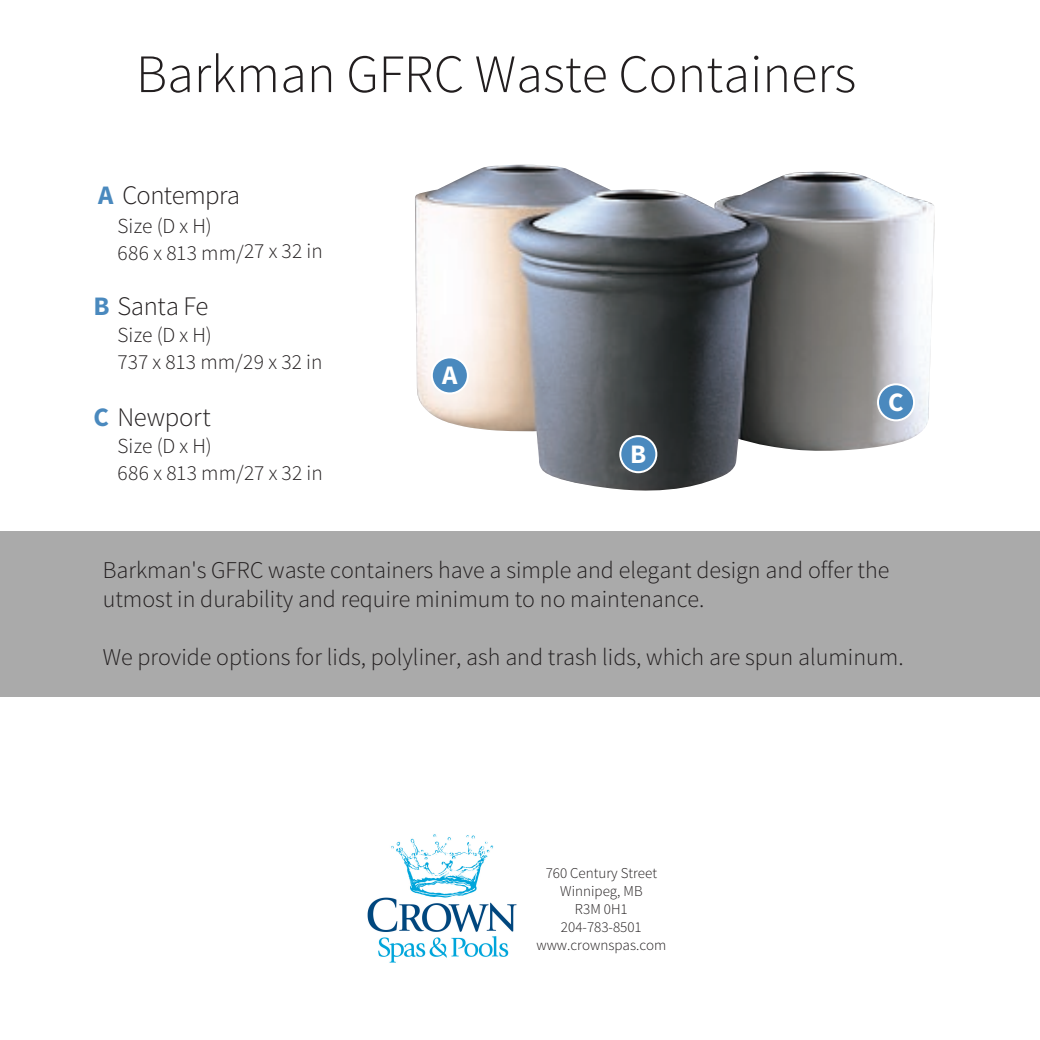
<style>
.page{position:relative;width:1040px;height:1040px;background:#fff}
.page>*{position:absolute;margin:0;border:0;box-sizing:border-box;transform-origin:0 0}
.t1{font:300 54px "Source Sans Pro";color:#221e1f}
.t2{font:300 26.7px "Source Sans Pro";letter-spacing:-.015em;color:#231f20}
.Key_Letter{font:700 26.7px "Source Sans Pro";color:#fff}
.t3{font:300 24px/28.8px "Source Sans Pro";color:#221e1f}
.Size__Indent{font:300 21.3px "Source Sans Pro";letter-spacing:.005em;color:#231f20}
.t4{font:300 15px/18px "Source Sans Pro";color:#221e1f;text-align:center}
.s1{font-weight:700;color:#4a89be}
</style>
<div class="page">
<div style="left:0;top:531px;width:1040px;height:165px;background:#aaa"></div>
<img style="left:415px;top:165px;width:520px;height:326px">
<div style="left:432px;top:357px;width:36px;height:36px;background:#4a89be;border-radius:50%"></div>
<div style="left:431px;top:356px;width:38px;height:38px;border:2px solid #fff;border-radius:50%"></div>
<div style="left:620px;top:436px;width:36px;height:36px;background:#4a89be;border-radius:50%"></div>
<div style="left:619px;top:435px;width:38px;height:38px;border:2px solid #fff;border-radius:50%"></div>
<div style="left:878px;top:384px;width:36px;height:36px;background:#4a89be;border-radius:50%"></div>
<div style="left:877px;top:383px;width:38px;height:38px;border:2px solid #fff;border-radius:50%"></div>
<img style="left:367px;top:834px;width:150px;height:129px">
<h1 class="t1" style="left:136px;top:41px;width:721px">Barkman GFRC Waste Containers</h1>
<p class="t2" style="left:98px;top:179px;width:143px"><span class="s1">A</span> Contempra</p>
<p class="Size__Indent" style="left:117px;top:213px;width:96px">Size (D x H)</p>
<p class="Size__Indent" style="left:117px;top:240px;width:207px">686 x 813 mm/27 x 32 in</p>
<p class="t2" style="left:93px;top:290px;width:117px"><span class="s1">B</span> Santa Fe</p>
<p class="Size__Indent" style="left:117px;top:322px;width:96px">Size (D x H)</p>
<p class="Size__Indent" style="left:117px;top:349px;width:207px">737 x 813 mm/29 x 32 in</p>
<p class="t2" style="left:93px;top:401px;width:119px"><span class="s1">C</span> Newport</p>
<p class="Size__Indent" style="left:117px;top:433px;width:96px">Size (D x H)</p>
<p class="Size__Indent" style="left:117px;top:459px;width:207px">686 x 813 mm/27 x 32 in</p>
<p class="Key_Letter" style="left:442px;top:358px;width:17px">A</p>
<p class="Key_Letter" style="left:630px;top:437px;width:18px">B</p>
<p class="Key_Letter" style="left:888px;top:385px;width:17px">C</p>
<p class="t3" style="left:103px;top:556px;width:788px">Barkman's GFRC waste containers have a simple and elegant design and offer the utmost in durability and require minimum to no maintenance.</p>
<p class="t3" style="left:103px;top:642px;width:802px">We provide options for lids, polyliner, ash and trash lids, which are spun aluminum.</p>
<p class="t4" style="left:536px;top:864px;width:131px">760 Century Street<br>Winnipeg, MB<br>R3M 0H1<br>204-783-8501 www.crownspas.com</p>
</div>
